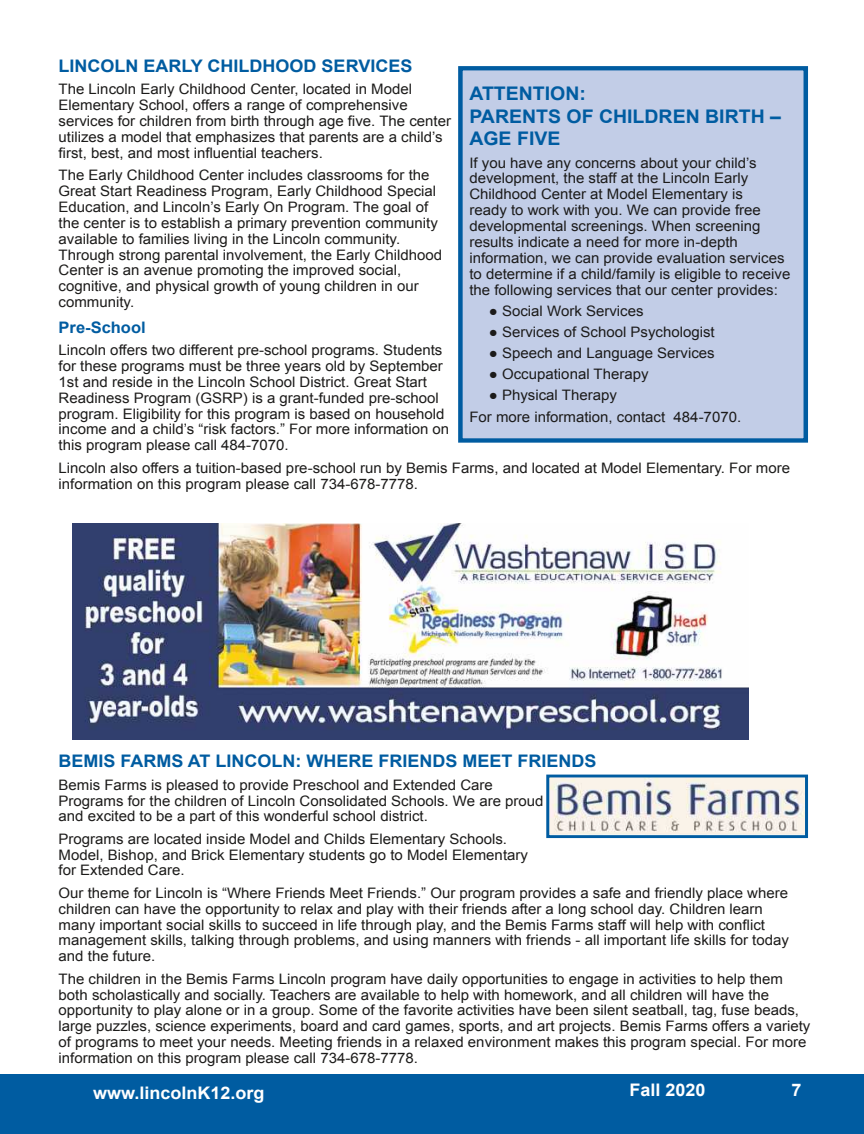
<style>
.page{position:relative;width:864px;height:1134px;background:#fff}
.page>*{position:absolute;margin:0;border:0;box-sizing:border-box;transform-origin:0 0}
.t1{font:700 18.75px/22.5px "Arial";color:#005ca1;scale:1.04 1}
.t2{font:700 17.25px "Arial";color:#005ca1;scale:1.04 1}
.t3{font:700 17.25px "Arial";color:#fff;scale:1.04 1}
.t4{font:700 15.9px "Arial";color:#005ca1;scale:1.04 1}
.t5{font:14.4px/15.9px "Mlbxpl Arial";color:#1c1b1a;scale:1.04 1}
.t6{font:14.4px "Vvnmgw Arial";color:#1c1b1a;scale:1.04 1}
</style>
<div class="page">
<div style="left:0;top:1075px;width:864px;height:59px;background:#005ca1"></div>
<div style="left:460px;top:68px;width:346px;height:372px;background:#c2cde7"></div>
<div style="left:458px;top:66px;width:350px;height:377px;border:4px solid #005ca1"></div>
<img style="left:73px;top:523px;width:676px;height:216px">
<img style="left:550px;top:779px;width:254px;height:55px">
<div style="left:546px;top:775px;width:262px;height:63px;border:3px solid #005ca1"></div>
<p class="t2" style="left:59px;top:55px;width:342px">LINCOLN EARLY CHILDHOOD SERVICES</p>
<p class="t5" style="left:59px;top:82px;width:341px">The Lincoln Early Childhood Center, located in Model<br>Elementary School, offers a range of comprehensive</p>
<p class="t6" style="left:59px;top:112px;width:379px">services for children from birth through age five. The center</p>
<p class="t5" style="left:59px;top:129px;width:371px">utilizes a model that emphasizes that parents are a child’s</p>
<p class="t6" style="left:59px;top:143px;width:256px">first, best, and most influential teachers.</p>
<p class="t5" style="left:59px;top:167px;width:370px">The Early Childhood Center includes classrooms for the Great Start Readiness Program, Early Childhood Special Education, and Lincoln’s Early On Program. The goal of the center is to establish a primary prevention community available to families living in the Lincoln community.<br>Through strong parental involvement, the Early Childhood Center is an avenue promoting the improved social, cognitive, and physical growth of young children in our community.</p>
<p class="t4" style="left:59px;top:317px;width:85px">Pre-School</p>
<p class="t5" style="left:59px;top:342px;width:377px">Lincoln offers two different pre-school programs. Students for these programs must be three years old by September 1st and reside in the Lincoln School District. Great Start Readiness Program (GSRP) is a grant-funded pre-school program. Eligibility for this program is based on household income and a child’s “risk factors.” For more information on this program please call 484-7070.</p>
<p class="t5" style="left:59px;top:460px;width:705px">Lincoln also offers a tuition-based pre-school run by Bemis Farms, and located at Model Elementary. For more information on this program please call 734-678-7778.</p>
<h1 class="t1" style="left:469px;top:83px;width:301px">ATTENTION:<br>PARENTS OF CHILDREN BIRTH –<br>AGE FIVE</h1>
<p class="t5" style="left:469px;top:155px;width:310px">If you have any concerns about your child’s development, the staff at the Lincoln Early Childhood Center at Model Elementary is<br>ready to work with you. We can provide free developmental screenings. When screening results indicate a need for more in-depth information, we can provide evaluation services to determine if a child/family is eligible to receive the following services that our center provides:</p>
<p class="t6" style="left:489px;top:301px;width:150px">● Social Work Services</p>
<p class="t6" style="left:489px;top:322px;width:219px">● Services of School Psychologist</p>
<p class="t6" style="left:489px;top:343px;width:219px">● Speech and Language Services</p>
<p class="t6" style="left:489px;top:364px;width:155px">● Occupational Therapy</p>
<p class="t6" style="left:489px;top:385px;width:125px">● Physical Therapy</p>
<p class="t5" style="left:469px;top:409px;width:263px">For more information, contact 484-7070.</p>
<p class="t2" style="left:59px;top:750px;width:519px">BEMIS FARMS AT LINCOLN: WHERE FRIENDS MEET FRIENDS</p>
<p class="t5" style="left:59px;top:777px;width:468px">Bemis Farms is pleased to provide Preschool and Extended Care<br>Programs for the children of Lincoln Consolidated Schools. We are proud and excited to be a part of this wonderful school district.</p>
<p class="t5" style="left:59px;top:831px;width:453px">Programs are located inside Model and Childs Elementary Schools.<br>Model, Bishop, and Brick Elementary students go to Model Elementary for Extended Care.</p>
<p class="t5" style="left:59px;top:885px;width:703px">Our theme for Lincoln is “Where Friends Meet Friends.” Our program provides a safe and friendly place where children can have the opportunity to relax and play with their friends after a long school day. Children learn</p>
<p class="t6" style="left:59px;top:915px;width:681px">many important social skills to succeed in life through play, and the Bemis Farms staff will help with conflict</p>
<p class="t5" style="left:59px;top:933px;width:704px">management skills, talking through problems, and using manners with friends - all important life skills for today and the future.</p>
<p class="t5" style="left:59px;top:971px;width:724px">The children in the Bemis Farms Lincoln program have daily opportunities to engage in activities to help them both scholastically and socially. Teachers are available to help with homework, and all children will have the opportunity to play alone or in a group. Some of the favorite activities have been silent seatball, tag, fuse beads, large puzzles, science experiments, board and card games, sports, and art projects. Bemis Farms offers a variety of programs to meet your needs. Meeting friends in a relaxed environment makes this program special. For more information on this program please call 734-678-7778.</p>
<p class="t3" style="left:93px;top:1081px;width:166px">www.lincolnK12.org</p>
<p class="t3" style="left:630px;top:1078px;width:75px">Fall 2020</p>
<p class="t3" style="left:792px;top:1078px;width:11px">7</p>
</div>
